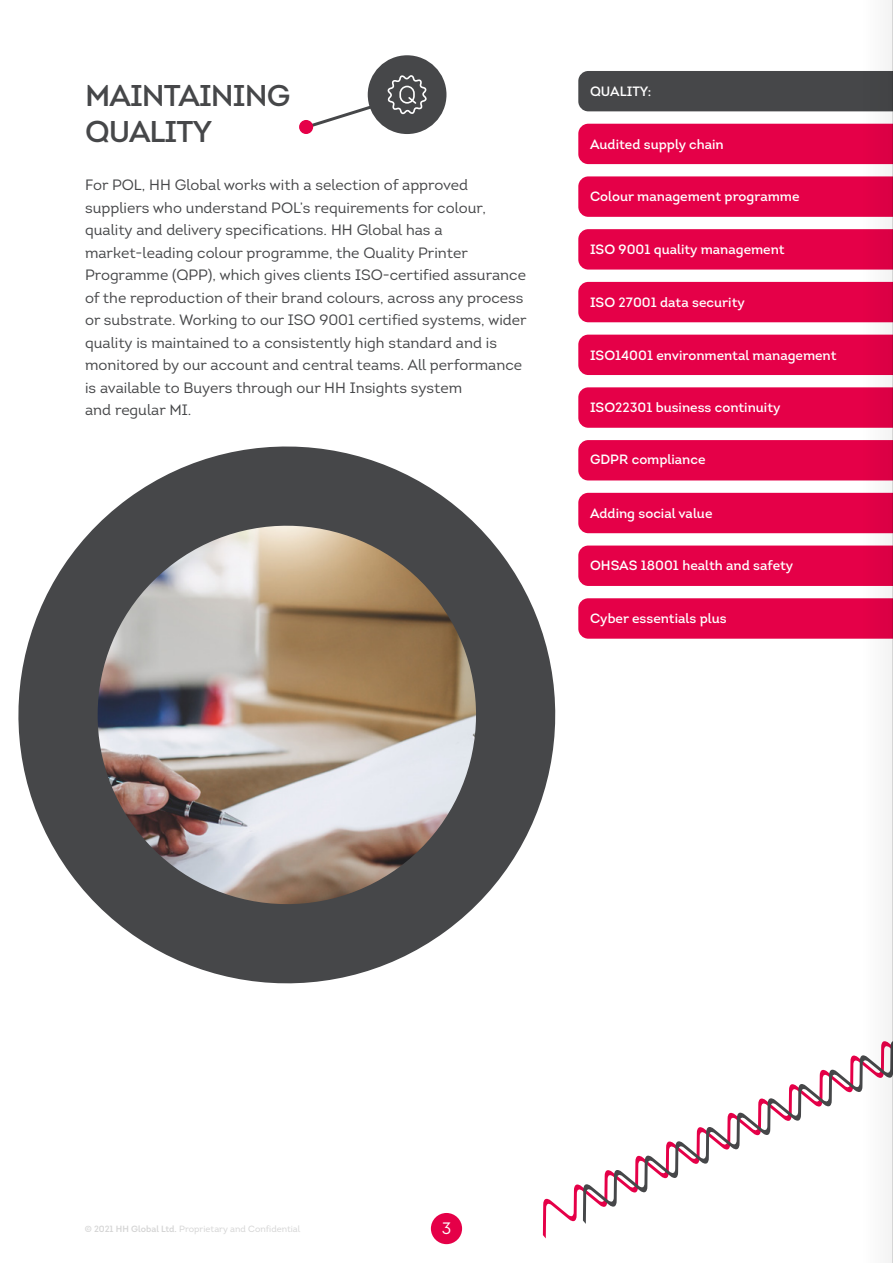
<style>
.page{position:relative;width:893px;height:1263px;background:#fff}
.page>*{position:absolute;margin:0;border:0;box-sizing:border-box;transform-origin:0 0}
.t1{font:600 30px/36px "Intro";letter-spacing:-.03em;color:#464749}
.t2{font:16.5px "Intro";color:#fff}
.t3{font:15px/22.5px "Intro";color:#464749}
.t4{font:600 13.5px "Intro";color:#fff}
.t5{font:9px "Intro";color:#d3d3d3}
.s1{font-weight:600}
</style>
<div class="page">
<div style="left:299px;top:120px;width:14px;height:14px;background:#e50048;border-radius:50%"></div>
<div style="left:368px;top:55px;width:78px;height:79px;background:#464749;border-radius:50%"></div>
<div style="left:578px;top:71px;width:277px;height:40px;background:#464749"></div>
<div style="left:578px;top:124px;width:277px;height:40px;background:#e50048"></div>
<div style="left:578px;top:335px;width:277px;height:40px;background:#e50048"></div>
<div style="left:578px;top:176px;width:277px;height:41px;background:#e50048"></div>
<div style="left:578px;top:229px;width:277px;height:41px;background:#e50048"></div>
<div style="left:578px;top:282px;width:277px;height:40px;background:#e50048"></div>
<svg style="left:18px;top:446px;width:573px;height:538px"></svg>
<svg style="left:299px;top:75px;width:128px;height:57px"></svg>
<svg style="left:543px;top:1184px;width:40px;height:54px"></svg>
<svg style="left:583px;top:1055px;width:272px;height:169px"></svg>
<div style="left:578px;top:387px;width:277px;height:41px;background:#e50048"></div>
<div style="left:578px;top:493px;width:277px;height:40px;background:#e50048"></div>
<div style="left:578px;top:545px;width:277px;height:41px;background:#e50048"></div>
<div style="left:578px;top:598px;width:277px;height:41px;background:#e50048"></div>
<div style="left:578px;top:440px;width:277px;height:40px;background:#e50048"></div>
<div style="left:431px;top:1213px;width:31px;height:31px;background:#e50048;border-radius:50%"></div>
<svg style="left:855px;top:0;width:37px;height:1263px;fill:#f6f6f6"></svg>
<hr style="left:892px;top:0;width:1px;height:1263px;background:#000">
<h1 class="t1" style="left:85px;top:78px;width:207px">MAINTAINING<br>QUALITY</h1>
<p class="t3" style="left:85px;top:173px;width:443px">For POL, HH Global works with a selection of approved suppliers who understand POL’s requirements for colour, quality and delivery specifications. HH Global has a market-leading colour programme, the Quality Printer Programme (QPP), which gives clients ISO-certified assurance of the reproduction of their brand colours, across any process or substrate. Working to our ISO 9001 certified systems, wider quality is maintained to a consistently high standard and is monitored by our account and central teams. All performance is available to Buyers through our HH Insights system<br>and regular MI.</p>
<p class="t4" style="left:590px;top:83px;width:63px">QUALITY:</p>
<p class="t4" style="left:590px;top:135px;width:135px">Audited supply chain</p>
<p class="t4" style="left:590px;top:188px;width:211px">Colour management programme</p>
<p class="t4" style="left:590px;top:241px;width:196px">ISO 9001 quality management</p>
<p class="t4" style="left:590px;top:294px;width:156px">ISO 27001 data security</p>
<p class="t4" style="left:590px;top:346px;width:248px">ISO14001 environmental management</p>
<p class="t4" style="left:590px;top:399px;width:192px">ISO22301 business continuity</p>
<p class="t4" style="left:590px;top:451px;width:117px">GDPR compliance</p>
<p class="t4" style="left:590px;top:504px;width:124px">Adding social value</p>
<p class="t4" style="left:590px;top:557px;width:205px">OHSAS 18001 health and safety</p>
<p class="t4" style="left:590px;top:610px;width:138px">Cyber essentials plus</p>
<p class="t5" style="left:85px;top:1223px;width:217px"><span class="s1">© 2021 HH Global Ltd.</span> Proprietary and Confidential</p>
<p class="t2" style="left:442px;top:1218px;width:11px">3</p>
</div>
